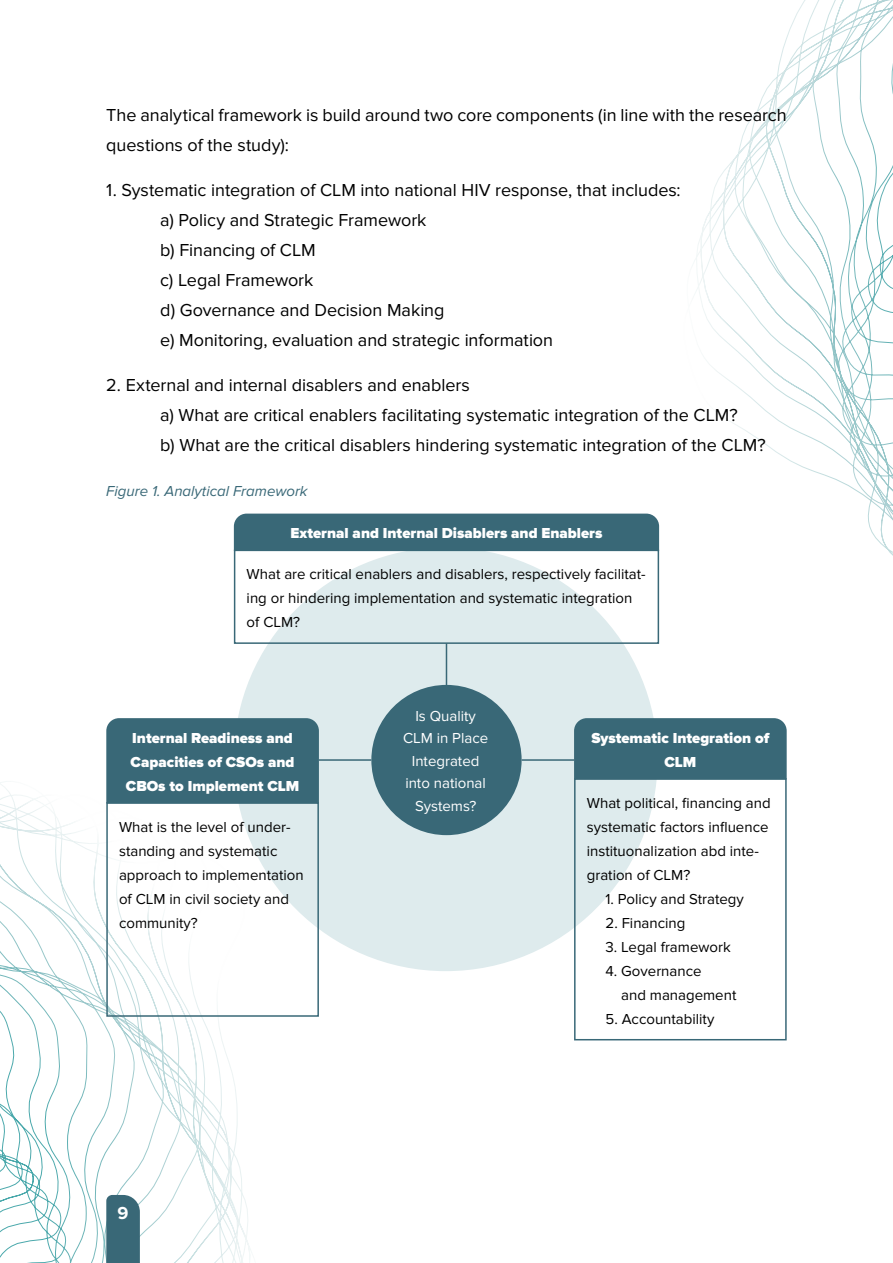
<style>
.page{position:relative;width:893px;height:1263px;background:#fff}
.page>*{position:absolute;margin:0;border:0;box-sizing:border-box;transform-origin:0 0}
.t1{font:18px/30px "Proxima Nova";letter-spacing:-.005em;color:#000}
.t2{font:700 18px "Proxima Nova";color:#fff}
.t3{font:15px/24px "Proxima Nova";color:#000}
.t4{font:900 15px/24px "Proxima Nova";color:#fff;text-align:center}
.t5{font:15px/22.5px "Proxima Nova";color:#fff;text-align:center}
.t6{font:italic 15px "Proxima Nova";color:#396877}
</style>
<div class="page">
<svg style="left:692px;top:0;width:201px;height:556px"></svg>
<svg style="left:0;top:706px;width:268px;height:557px"></svg>
<svg style="left:106px;top:1195px;width:34px;height:68px;background:#406e7c"></svg>
<div style="left:234px;top:547px;width:424px;height:424px;background:#deebed;border-radius:50%"></div>
<div style="left:234px;top:514px;width:425px;height:36px;background:#396877"></div>
<div style="left:234px;top:550px;width:425px;height:94px;border:2px solid #396877"></div>
<div style="left:106px;top:718px;width:213px;height:84px;background:#396877"></div>
<div style="left:106px;top:802px;width:213px;height:215px;border:2px solid #396877"></div>
<div style="left:574px;top:718px;width:213px;height:60px;background:#396877"></div>
<div style="left:574px;top:778px;width:213px;height:262px;border:2px solid #396877"></div>
<div style="left:371px;top:685px;width:151px;height:150px;background:#396877;border-radius:50%"></div>
<hr style="left:522px;top:759px;width:52px;height:2px;background:#396877">
<hr style="left:319px;top:759px;width:52px;height:2px;background:#396877">
<hr style="left:446px;top:643px;width:1px;height:53px;background:#396877">
<p class="t1" style="left:106px;top:101px;width:682px">The analytical framework is build around two core components (in line with the research questions of the study):</p>
<p class="t1" style="left:160px;top:176px;width:522px;text-indent:-54px">1. Systematic integration of CLM into national HIV response, that includes: a) Policy and Strategic Framework<br>b) Financing of CLM<br>c) Legal Framework<br>d) Governance and Decision Making<br>e) Monitoring, evaluation and strategic information</p>
<p class="t1" style="left:160px;top:371px;width:607px;text-indent:-54px">2. External and internal disablers and enablers<br>a) What are critical enablers facilitating systematic integration of the CLM?<br>b) What are the critical disablers hindering systematic integration of the CLM?</p>
<p class="t6" style="left:106px;top:483px;width:203px">Figure 1. Analytical Framework</p>
<p class="t4" style="left:291px;top:522px;width:313px">External and Internal Disablers and Enablers</p>
<p class="t3" style="left:247px;top:562px;width:400px">What are critical enablers and disablers, respectively facilitat&shy;ing or hindering implementation and systematic integration of CLM?</p>
<p class="t4" style="left:126px;top:726px;width:175px">Internal Readiness and<br>Capacities of CSOs and<br>CBOs to Implement CLM</p>
<p class="t3" style="left:119px;top:815px;width:186px">What is the level of under&shy;standing and systematic approach to implementation of CLM in civil society and community?</p>
<p class="t2" style="left:118px;top:1202px;width:12px">9</p>
<p class="t5" style="left:403px;top:705px;width:87px">Is Quality<br>CLM in Place<br>Integrated into national<br>Systems?</p>
<p class="t4" style="left:591px;top:726px;width:179px">Systematic Integration of<br>CLM</p>
<p class="t3" style="left:587px;top:791px;width:185px">What political, financing and systematic factors influence instituonalization abd inte&shy;gration of CLM?</p>
<p class="t3" style="left:606px;top:887px;width:140px">1. Policy and Strategy</p>
<p class="t3" style="left:606px;top:911px;width:81px">2. Financing</p>
<p class="t3" style="left:606px;top:935px;width:127px">3. Legal framework</p>
<p class="t3" style="left:621px;top:959px;width:117px;text-indent:-16px">4. Governance<br>and management</p>
<p class="t3" style="left:606px;top:1007px;width:110px">5. Accountability</p>
</div>
